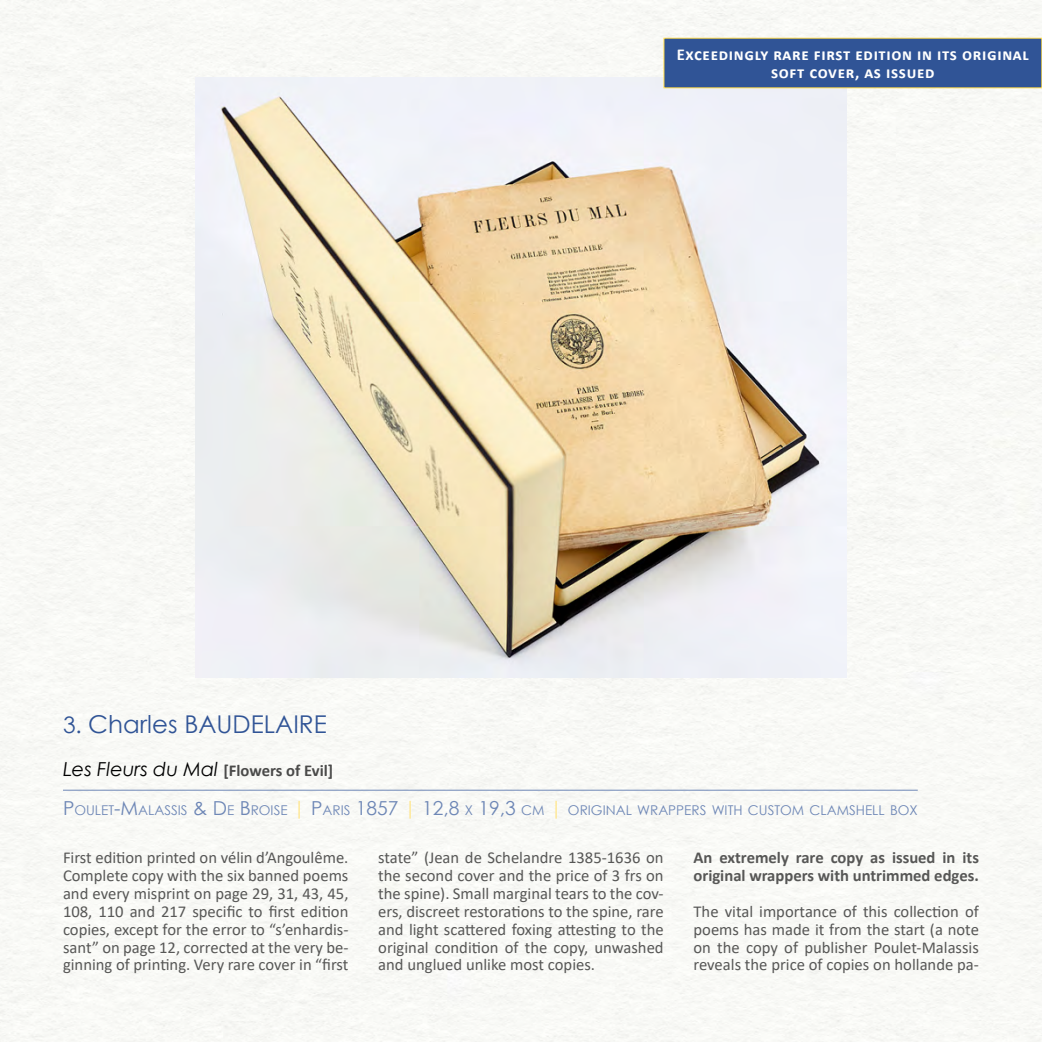
<style>
.page{position:relative;width:1042px;height:1042px;background:#fff}
.page>*{position:absolute;margin:0;border:0;box-sizing:border-box;transform-origin:0 0}
.t1{font:24.5px "Century Gothic";color:#305496}
.longuGPA15{font:16.62px/18px "Calibri";color:#575756;text-align:justify}
.longuGPA15-2{font:700 16.62px/18px "Calibri";color:#575756}
.Etiq_Firsts{font:700 16.62px/18px "Calibri";letter-spacing:.04em;color:#fff;text-align:center}
.titreGPA15{font:700 16.62px "Calibri";color:#4a4a49}
.courte_GPA15{font:13.47px "Century Gothic";color:#6e87b6}
.s1{font-size:22.75px}
.s2{font-family:"Century Gothic";font-weight:400;font-style:italic;font-size:19.25px;color:#000}
.s3{font-size:19.25px}
.s4{font-size:19.25px;color:#ffe68c}
</style>
<div class="page">
<hr style="left:63px;top:790px;width:855px;height:1px;background:#6e87b6">
<img style="left:195px;top:78px;width:651px;height:599px">
<div style="left:664px;top:38px;width:378px;height:50px;background:#305496"></div>
<p class="Etiq_Firsts" style="left:677px;top:46px;width:353px">Exceedingly rare first edition in its original soft cover, as issued</p>
<p class="t1" style="left:63px;top:707px;width:265px"><span class="s1">3.</span> Charles BAUDELAIRE</p>
<p class="titreGPA15" style="left:63px;top:759px;width:272px"><span class="s2">Les Fleurs du Mal</span> [Flowers of Evil]</p>
<p class="courte_GPA15" style="left:63px;top:801px;width:856px"><span class="s3">P</span>OULET<span class="s3">-M</span>ALASSIS <span class="s3">&amp; D</span> E <span class="s3">B</span> ROISE <span class="s4">|</span> <span class="s3">P</span>ARIS <span class="s3">1857</span> <span class="s4">|</span> <span class="s3">12,8</span> X <span class="s3">19,3</span> CM <span class="s4">|</span> ORIGINAL WRAPPERS WITH CUSTOM CLAMSHELL BOX</p>
<p class="longuGPA15" style="left:63px;top:848px;width:287px">First edition printed on vélin d’Angoulême.<br>Complete copy with the six banned poems and every misprint on page 29, 31, 43, 45, 108, 110 and 217 specific to first edition copies, except for the error to “s’enhardis&shy;sant” on page 12, corrected at the very be&shy;ginning of printing. Very rare cover in “first</p>
<p class="longuGPA15" style="left:378px;top:848px;width:287px">state” (Jean de Schelandre 1385-1636 on the second cover and the price of 3 frs on the spine). Small marginal tears to the cov&shy;ers, discreet restorations to the spine, rare and light scattered foxing attesting to the original condition of the copy, unwashed and unglued unlike most copies.</p>
<p class="longuGPA15-2" style="left:693px;top:848px;width:287px">An extremely rare copy as issued in its original wrappers with untrimmed edges.</p>
<p class="longuGPA15" style="left:693px;top:901px;width:287px">The vital importance of this collection of poems has made it from the start (a note on the copy of publisher Poulet-Malassis reveals the price of copies on hollande pa-</p>
</div>
